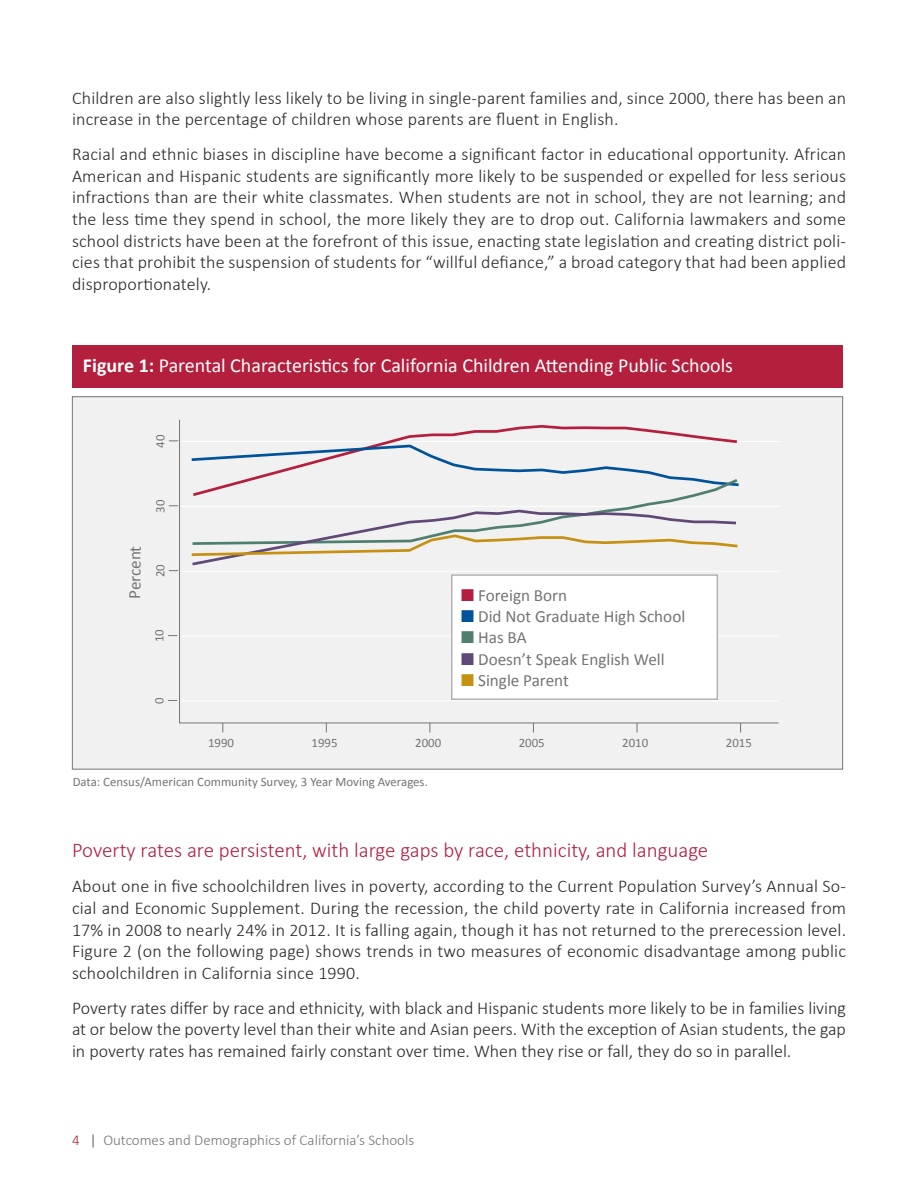
<style>
.page{position:relative;width:918px;height:1188px;background:#fff}
.page>*{position:absolute;margin:0;border:0;box-sizing:border-box;transform-origin:0 0}
.t1{font:300 21px "Calibri";color:#b31f3c}
.t2{font:19.95px "Calibri";color:#fff}
.t3{font:300 18px/21.6px "Calibri";letter-spacing:.01em;color:#292829;text-align:justify}
.t4{font:17.1px "Calibri";color:#737474}
.t5{font:300 15px "Calibri";color:#737474}
.t6{font:12.9px "Calibri";color:#737474}
.s1{font-weight:700}
.s2{color:#b31f3c}
.s3{color:#005399}
.s4{color:#4e7f71}
.s5{color:#604877}
.s6{color:#c69113}
.s7{color:#414042}
</style>
<div class="page">
<div style="left:73px;top:345px;width:770px;height:43px;background:#b31f3c"></div>
<div style="left:72px;top:396px;width:771px;height:374px;background:#f2f1f1;border:1px solid #737474"></div>
<hr style="left:178px;top:441px;width:602px;height:1px;background:#fff">
<hr style="left:178px;top:506px;width:602px;height:1px;background:#fff">
<hr style="left:178px;top:571px;width:602px;height:1px;background:#fff">
<hr style="left:177px;top:636px;width:602px;height:1px;background:#fff">
<hr style="left:177px;top:701px;width:602px;height:1px;background:#fff">
<svg style="left:179px;top:419px;width:600px;height:305px"></svg>
<div style="left:451px;top:574px;width:267px;height:126px;background:#fff;border:1px solid #aeacac"></div>
<svg style="left:189px;top:424px;width:553px;height:143px"></svg>
<p class="t3" style="left:72px;top:87px;width:776px">Children are also slightly less likely to be living in single-parent families and, since 2000, there has been an increase in the percentage of children whose parents are fluent in English.</p>
<p class="t3" style="left:72px;top:143px;width:776px">Racial and ethnic biases in discipline have become a significant factor in educational opportunity. African American and Hispanic students are significantly more likely to be suspended or expelled for less serious infractions than are their white classmates. When students are not in school, they are not learning; and the less time they spend in school, the more likely they are to drop out. California lawmakers and some school districts have been at the forefront of this issue, enacting state legislation and creating district poli&shy;cies that prohibit the suspension of students for “willful defiance,” a broad category that had been applied disproportionately.</p>
<p class="t2" style="left:83px;top:352px;width:652px"><span class="s1">Figure 1:</span> Parental Characteristics for California Children Attending Public Schools</p>
<p class="t6" style="left:152px;top:448px;width:15px;rotate:-90deg">40</p>
<p class="t4" style="left:124px;top:599px;width:55px;rotate:-89deg">Percent</p>
<p class="t6" style="left:152px;top:513px;width:15px;rotate:-90deg">30</p>
<p class="t6" style="left:152px;top:577px;width:15px;rotate:-90deg">20</p>
<p class="t6" style="left:151px;top:642px;width:15px;rotate:-90deg">10</p>
<p class="t6" style="left:151px;top:704px;width:8px;rotate:-90deg">0</p>
<p class="t4" style="left:461px;top:584px;width:107px"><span class="s2">■</span> Foreign Born</p>
<p class="t4" style="left:461px;top:605px;width:225px"><span class="s3">■</span> Did Not Graduate High School</p>
<p class="t4" style="left:461px;top:627px;width:67px"><span class="s4">■</span> Has BA</p>
<p class="t4" style="left:461px;top:648px;width:205px"><span class="s5">■</span> Doesn’t Speak English Well</p>
<p class="t4" style="left:461px;top:670px;width:109px"><span class="s6">■</span> Single Parent</p>
<p class="t6" style="left:208px;top:735px;width:28px">1990</p>
<p class="t6" style="left:312px;top:735px;width:28px">1995</p>
<p class="t6" style="left:415px;top:735px;width:28px">2000</p>
<p class="t6" style="left:519px;top:735px;width:28px">2005</p>
<p class="t6" style="left:622px;top:735px;width:28px">2010</p>
<p class="t6" style="left:726px;top:735px;width:28px">2015</p>
<p class="t6" style="left:73px;top:774px;width:357px">Data: Census/American Community Survey, 3 Year Moving Averages.</p>
<p class="t1" style="left:72px;top:837px;width:638px">Poverty rates are persistent, with large gaps by race, ethnicity, and language</p>
<p class="t3" style="left:72px;top:875px;width:776px">About one in five schoolchildren lives in poverty, according to the Current Population Survey’s Annual So&shy;cial and Economic Supplement. During the recession, the child poverty rate in California increased from 17% in 2008 to nearly 24% in 2012. It is falling again, though it has not returned to the prerecession level.<br>Figure 2 (on the following page) shows trends in two measures of economic disadvantage among public schoolchildren in California since 1990.</p>
<p class="t3" style="left:72px;top:997px;width:776px">Poverty rates differ by race and ethnicity, with black and Hispanic students more likely to be in families living at or below the poverty level than their white and Asian peers. With the exception of Asian students, the gap in poverty rates has remained fairly constant over time. When they rise or fall, they do so in parallel.</p>
<p class="t5" style="left:72px;top:1131px;width:344px"><span class="s2">4</span> <span class="s7">|</span> Outcomes and Demographics of California’s Schools</p>
</div>
